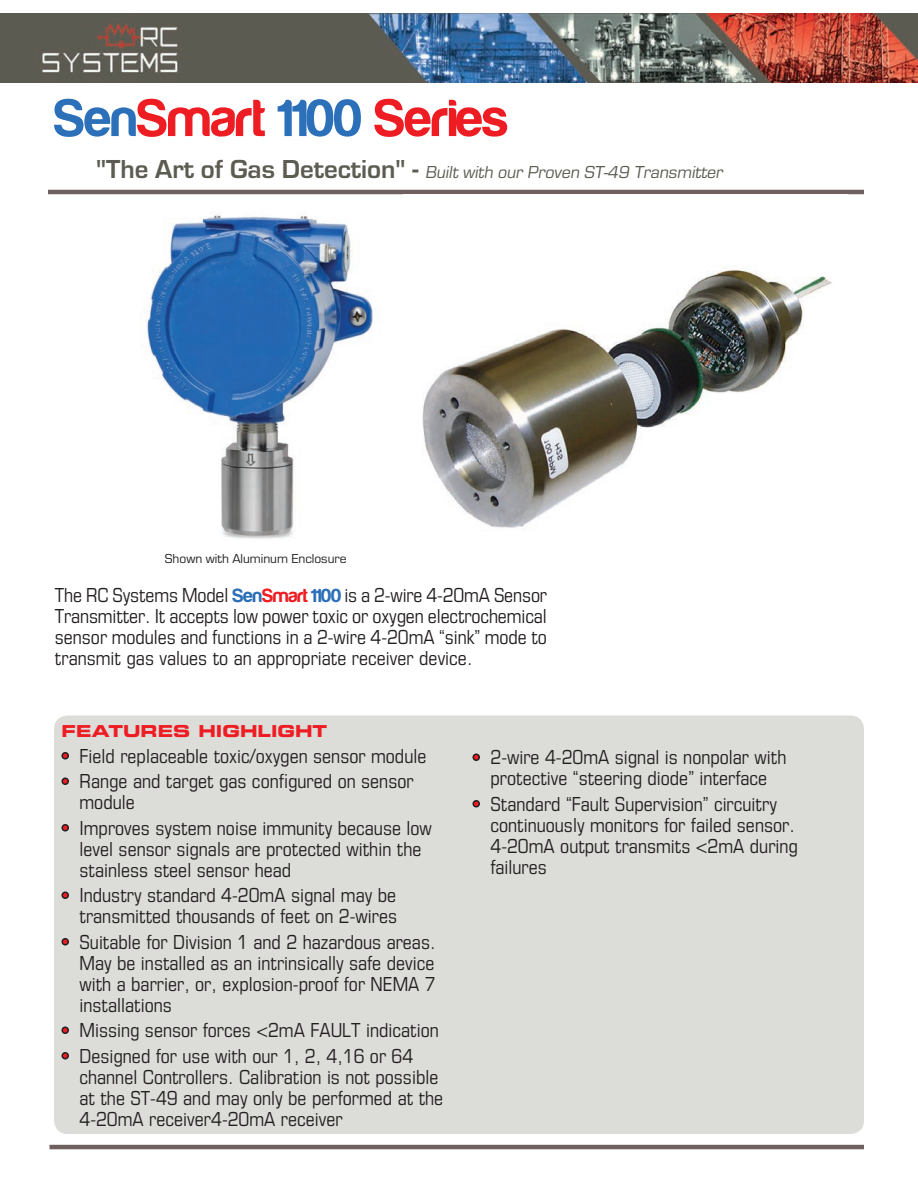
<style>
.page{position:relative;width:918px;height:1188px;background:#fff}
.page>*{position:absolute;margin:0;border:0;box-sizing:border-box;transform-origin:0 0}
.t1{font:700 54px "Harabara";color:#ee1d23}
.t2{font:21px/21px "Eurostile Con";color:#231f20}
.t3{font:italic 18px "Eurostile";color:#5c5c52}
.t4{font:16.5px "Eurostile LT Std Bold Ex 2";color:#ee1d23}
.t5{font:13.5px "Eurostile";color:#231f20}
.s1{color:#2b70b8}
.s2{font-weight:700;font-style:normal;font-size:27px}
.s3{font-family:"Harabara";font-weight:700;font-size:19.5px;color:#2b6fb7}
.s4{font-family:"Harabara";font-weight:700;font-size:19.5px;color:#ee1d23}
</style>
<div class="page">
<div style="left:54px;top:716px;width:810px;height:418px;background:#dcdcd9;border-radius:14px"></div>
<div style="left:62px;top:752px;width:7px;height:8px;border:2px solid #231f20;border-radius:50%"></div>
<div style="left:62px;top:778px;width:7px;height:7px;border:2px solid #231f20;border-radius:50%"></div>
<div style="left:62px;top:824px;width:7px;height:8px;border:2px solid #231f20;border-radius:50%"></div>
<div style="left:62px;top:892px;width:7px;height:7px;border:2px solid #231f20;border-radius:50%"></div>
<div style="left:62px;top:938px;width:7px;height:8px;border:2px solid #231f20;border-radius:50%"></div>
<div style="left:62px;top:1027px;width:7px;height:7px;border:2px solid #231f20;border-radius:50%"></div>
<div style="left:62px;top:1052px;width:7px;height:8px;border:2px solid #231f20;border-radius:50%"></div>
<div style="left:472px;top:754px;width:8px;height:7px;border:2px solid #231f20;border-radius:50%"></div>
<div style="left:472px;top:800px;width:8px;height:8px;border:2px solid #231f20;border-radius:50%"></div>
<img style="left:0;top:14px;width:918px;height:68px">
<img style="left:143px;top:213px;width:230px;height:326px">
<hr style="left:50px;top:1145px;width:814px;height:4px;background:#706160">
<hr style="left:48px;top:190px;width:816px;height:4px;background:#706160">
<img style="left:422px;top:269px;width:410px;height:259px">
<h1 class="t1" style="left:54px;top:90px;width:456px"><span class="s1">Sen</span>Smart <span class="s1">1100</span> Series</h1>
<p class="t3" style="left:96px;top:163px;width:631px"><span class="s2">"T h e Art of G a s D ete ct i o n " -</span> Built with our Proven ST-49 Transmitter</p>
<p class="t5" style="left:165px;top:552px;width:183px">Shown with Aluminum Enclosure</p>
<p class="t2" style="left:55px;top:585px;width:494px;text-align:justify">The RC Systems Model <span class="s3">Sen</span><span class="s4">Smart</span> <span class="s3">1100</span> is a 2-wire 4-20mA Sensor Transmitter. It accepts low power toxic or oxygen electrochemical sensor modules and functions in a 2-wire 4-20mA “sink” mode to transmit gas values to an appropriate receiver device.</p>
<p class="t4" style="left:62px;top:719px;width:267px">FEATURES HIGHLIGHT</p>
<p class="t2" style="left:80px;top:744px;width:348px;line-height:25.5px">Field replaceable toxic/oxygen sensor module<br>Range and target gas configured on sensor</p>
<p class="t2" style="left:80px;top:790px;width:354px;line-height:25.5px">module<br>Improves system noise immunity because low</p>
<p class="t2" style="left:80px;top:839px;width:343px">level sensor signals are protected within the stainless steel sensor head</p>
<p class="t2" style="left:80px;top:885px;width:319px">Industry standard 4-20mA signal may be transmitted thousands of feet on 2-wires</p>
<p class="t2" style="left:80px;top:932px;width:358px;text-align:justify">Suitable for Division 1 and 2 hazardous areas.<br>May be installed as an intrinsically safe device with a barrier, or, explosion-proof for NEMA 7 installations</p>
<p class="t2" style="left:80px;top:1018px;width:361px;line-height:25.2px">Missing sensor forces &lt;2mA FAULT indication<br>Designed for use with our 1, 2, 4,16 or 64</p>
<p class="t2" style="left:80px;top:1066px;width:365px">channel Controllers. Calibration is not possible at the ST-49 and may only be performed at the<br>4-20mA receiver4-20mA receiver</p>
<p class="t2" style="left:490px;top:747px;width:297px">2-wire 4-20mA signal is nonpolar with protective “steering diode” interface</p>
<p class="t2" style="left:490px;top:794px;width:309px">Standard “Fault Supervision” circuitry continuously monitors for failed sensor.<br>4-20mA output transmits &lt;2mA during failures</p>
</div>
